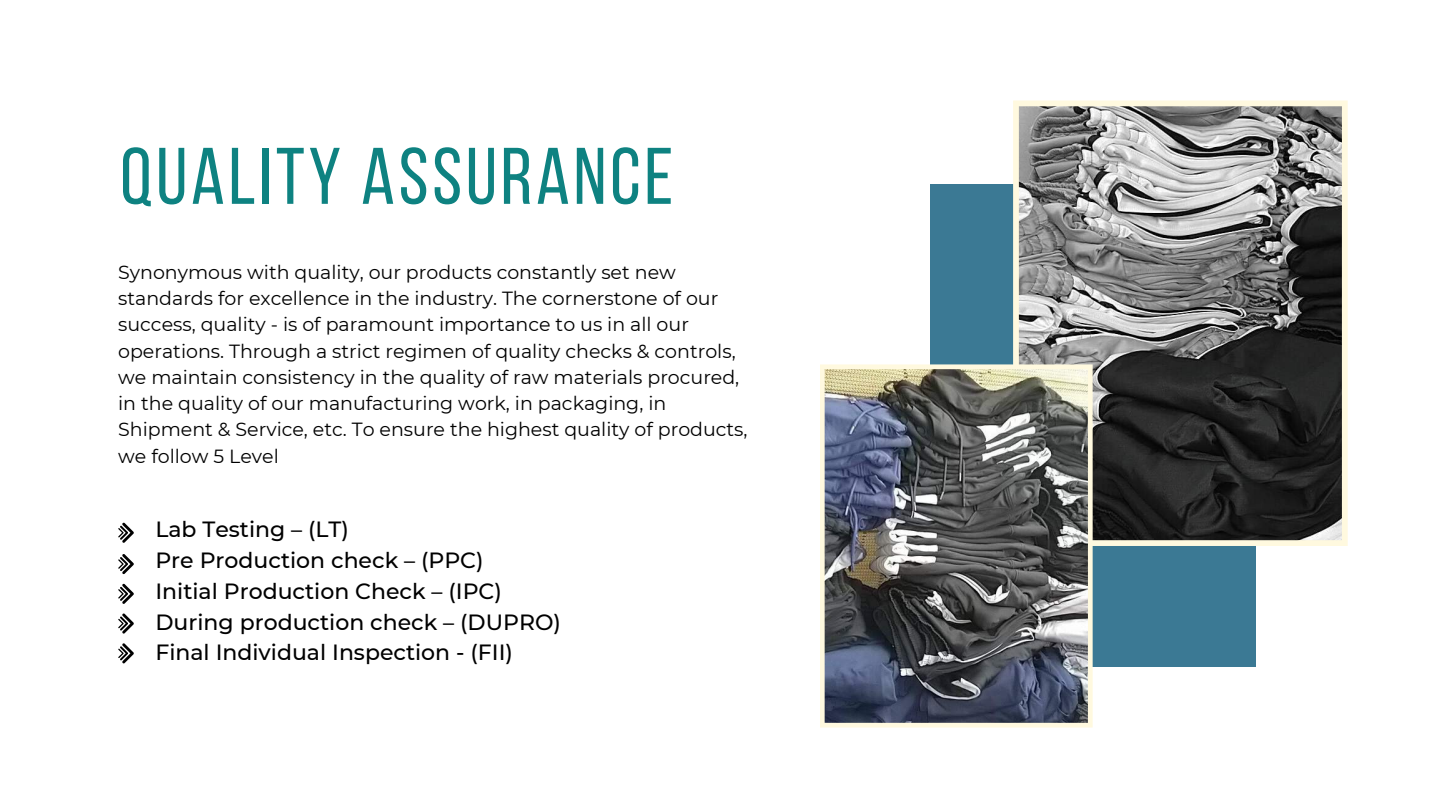
<style>
.page{position:relative;width:1440px;height:810px;background:#fff}
.page>*{position:absolute;margin:0;border:0;box-sizing:border-box;transform-origin:0 0}
.t1{font:80px "Bebas Neue";letter-spacing:.05em;color:#0e8281}
.t2{font:500 22px/30.8px "Montserrat";color:#000}
.t3{font:19px/26.2px "Montserrat";color:#000}
</style>
<div class="page">
<div style="left:930px;top:184px;width:325px;height:482px;background:#3b7994"></div>
<svg style="left:1013px;top:100px;width:335px;height:446px;background:#6b6b6a"></svg>
<img style="left:820px;top:364px;width:273px;height:363px">
<svg style="left:118px;top:523px;width:16px;height:20px"></svg>
<svg style="left:118px;top:554px;width:16px;height:20px"></svg>
<svg style="left:118px;top:584px;width:16px;height:20px"></svg>
<svg style="left:118px;top:613px;width:16px;height:21px"></svg>
<svg style="left:118px;top:643px;width:16px;height:20px"></svg>
<h1 class="t1" style="left:120px;top:144px;width:554px">QUALITY ASSURANCE</h1>
<p class="t3" style="left:118px;top:259px;width:631px">Synonymous with quality, our products constantly set new standards for excellence in the industry. The cornerstone of our success, quality - is of paramount importance to us in all our operations. Through a strict regimen of quality checks &amp; controls, we maintain consistency in the quality of raw materials procured, in the quality of our manufacturing work, in packaging, in Shipment &amp; Service, etc. To ensure the highest quality of products, we follow 5 Level</p>
<p class="t2" style="left:155px;top:514px;width:407px">Lab Testing – (LT)<br>Pre Production check – (PPC)<br>Initial Production Check – (IPC)<br>During production check – (DUPRO)<br>Final Individual Inspection - (FII)</p>
</div>
